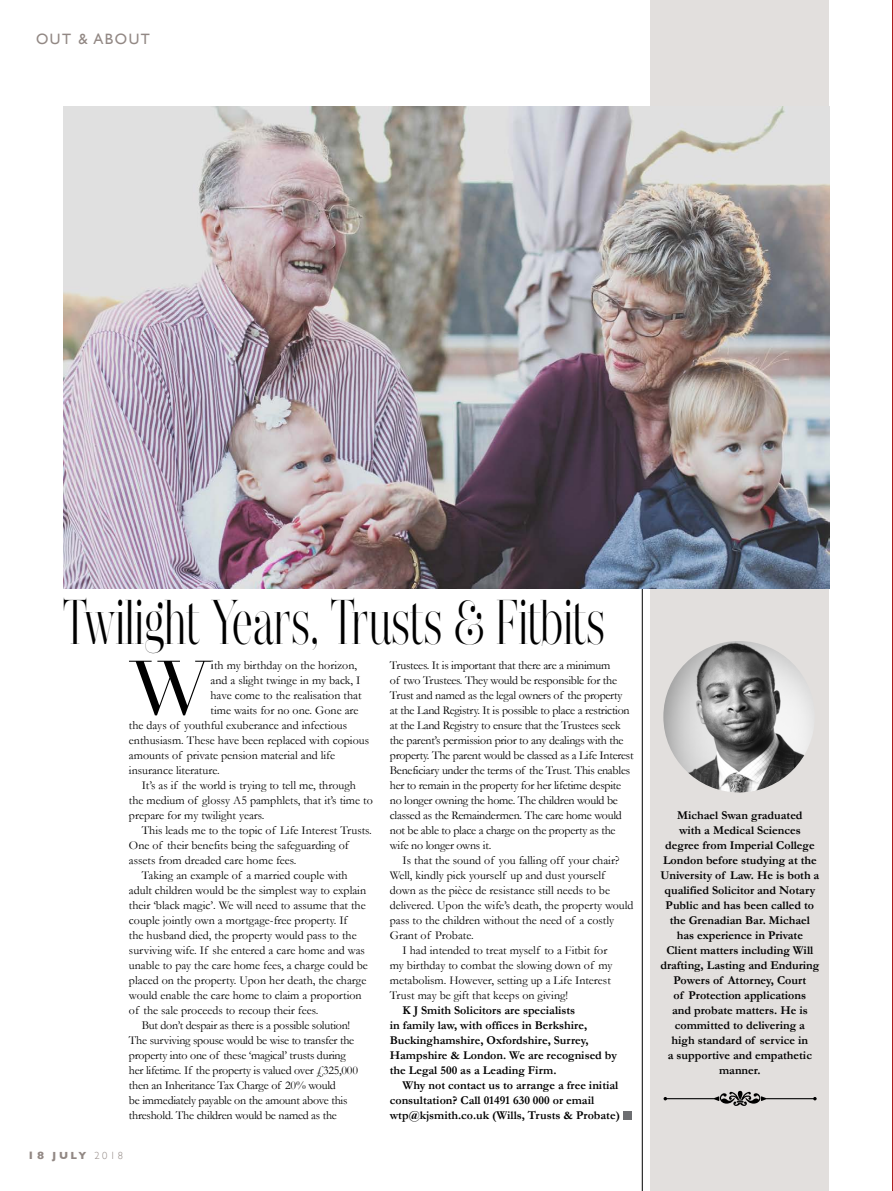
<style>
.page{position:relative;width:893px;height:1191px;background:#fff}
.page>*{position:absolute;margin:0;border:0;box-sizing:border-box;transform-origin:0 0}
.t1{font:75.15px "Didot";color:#000}
.t2{font:63px "Narziss";color:#000;scale:.67 1}
.t3{font:15px "Gill Sans";letter-spacing:.1em;color:#928884}
.t4{font:12px "Garamond";color:#000}
.t5{font:12px/15px "Garamond";letter-spacing:-.02em;color:#000}
.t6{font:700 12px/15px "Garamond";color:#000}
.t7{font:700 10.5px "Gill Sans";color:#928884}
.s1{font-family:"Didot"}
.s2{font-weight:800}
.s3{font-weight:300}
</style>
<div class="page">
<hr style="left:892px;top:0;width:1px;height:1191px;background:#ae1b1f">
<hr style="left:642px;top:588px;width:1px;height:603px;background:#000">
<div style="left:651px;top:0;width:178px;height:1191px;background:#e2dfdd"></div>
<div style="left:623px;top:1110px;width:8px;height:9px;background:#6d6e71"></div>
<img style="left:64px;top:106px;width:765px;height:482px">
<img style="left:663px;top:641px;width:152px;height:151px;border-radius:76px">
<svg style="left:664px;top:1090px;width:153px;height:16px"></svg>
<p class="t3" style="left:36px;top:30px;width:115px">OUT &amp; ABOUT</p>
<h2 class="t2" style="left:63px;top:584px;width:811px">Twilight Years, Trusts &amp; Fitbits</h2>
<h1 class="t1" style="left:130px;top:643px;width:82px">W</h1>
<p class="t4" style="left:210px;top:658px;width:148px"><span class="s1">i</span>th my birthday on the horizon,</p>
<p class="t5" style="left:390px;top:658px;width:245px">Trustees. It is important that there are a minimum<br>of two Trustees. They would be responsible for the Trust and named as the legal owners of the property at the Land Registry. It is possible to place a restriction at the Land Registry to ensure that the Trustees seek the parent’s permission prior to any dealings with the property. The parent would be classed as a Life Interest Beneficiary under the terms of the Trust. This enables her to remain in the property for her lifetime despite no longer owning the home. The children would be classed as the Remaindermen. The care home would not be able to place a charge on the property as the wife no longer owns it.</p>
<p class="t4" style="left:403px;top:853px;width:218px">Is that the sound of you falling off your chair?</p>
<p class="t4" style="left:390px;top:868px;width:217px">Well, kindly pick yourself up and dust yourself</p>
<p class="t4" style="left:390px;top:883px;width:222px">down as the pièce de resistance still needs to be</p>
<p class="t4" style="left:390px;top:898px;width:245px">delivered. Upon the wife’s death, the property would</p>
<p class="t4" style="left:390px;top:913px;width:226px">pass to the children without the need of a costly</p>
<p class="t4" style="left:390px;top:928px;width:86px">Grant of Probate.</p>
<p class="t4" style="left:403px;top:943px;width:206px">I had intended to treat myself to a Fitbit for</p>
<p class="t4" style="left:390px;top:958px;width:224px">my birthday to combat the slowing down of my</p>
<p class="t4" style="left:390px;top:973px;width:223px">metabolism. However, setting up a Life Interest</p>
<p class="t4" style="left:390px;top:988px;width:180px">Trust may be gift that keeps on giving!</p>
<p class="t6" style="left:390px;top:1003px;width:229px;text-indent:13px">K J Smith Solicitors are specialists<br>in family law, with offices in Berkshire, Buckinghamshire, Oxfordshire, Surrey, Hampshire &amp; London. We are recognised by the Legal 500 as a Leading Firm.</p>
<p class="t6" style="left:390px;top:1078px;width:232px;text-indent:13px">Why not contact us to arrange a free initial consultation? Call 01491 630 000 or email wtp@kjsmith.co.uk (Wills, Trusts &amp; Probate)</p>
<p class="t4" style="left:210px;top:673px;width:151px">and a slight twinge in my back, I</p>
<p class="t4" style="left:210px;top:688px;width:152px">have come to the realisation that</p>
<p class="t4" style="left:210px;top:703px;width:150px">time waits for no one. Gone are</p>
<p class="t4" style="left:129px;top:718px;width:220px">the days of youthful exuberance and infectious</p>
<p class="t4" style="left:129px;top:733px;width:242px">enthusiasm. These have been replaced with copious</p>
<p class="t4" style="left:129px;top:748px;width:208px">amounts of private pension material and life</p>
<p class="t4" style="left:129px;top:763px;width:92px">insurance literature.</p>
<p class="t4" style="left:142px;top:778px;width:216px">It’s as if the world is trying to tell me, through</p>
<p class="t4" style="left:129px;top:793px;width:245px">the medium of glossy A5 pamphlets, that it’s time to</p>
<p class="t4" style="left:129px;top:808px;width:137px">prepare for my twilight years.</p>
<p class="t4" style="left:142px;top:823px;width:232px">This leads me to the topic of Life Interest Trusts.</p>
<p class="t4" style="left:129px;top:838px;width:221px">One of their benefits being the safeguarding of</p>
<p class="t4" style="left:129px;top:853px;width:169px">assets from dreaded care home fees.</p>
<p class="t4" style="left:142px;top:868px;width:207px">Taking an example of a married couple with</p>
<p class="t4" style="left:129px;top:883px;width:239px">adult children would be the simplest way to explain</p>
<p class="t4" style="left:129px;top:898px;width:238px">their ‘black magic’. We will need to assume that the</p>
<p class="t4" style="left:129px;top:913px;width:220px">couple jointly own a mortgage-free property. If</p>
<p class="t4" style="left:129px;top:928px;width:229px">the husband died, the property would pass to the</p>
<p class="t4" style="left:129px;top:943px;width:237px">surviving wife. If she entered a care home and was</p>
<p class="t4" style="left:129px;top:958px;width:240px">unable to pay the care home fees, a charge could be</p>
<p class="t4" style="left:129px;top:973px;width:239px">placed on the property. Upon her death, the charge</p>
<p class="t4" style="left:129px;top:988px;width:234px">would enable the care home to claim a proportion</p>
<p class="t4" style="left:129px;top:1003px;width:191px">of the sale proceeds to recoup their fees.</p>
<p class="t5" style="left:142px;top:1018px;width:210px">But don’t despair as there is a possible solution!</p>
<p class="t5" style="left:129px;top:1033px;width:227px">The surviving spouse would be wise to transfer the</p>
<p class="t5" style="left:129px;top:1048px;width:218px">property into one of these ‘magical’ trusts during</p>
<p class="t5" style="left:129px;top:1063px;width:230px">her lifetime. If the property is valued over £325,000</p>
<p class="t5" style="left:129px;top:1078px;width:208px">then an Inheritance Tax Charge of 20% would</p>
<p class="t5" style="left:129px;top:1093px;width:220px">be immediately payable on the amount above this</p>
<p class="t5" style="left:129px;top:1108px;width:209px">threshold. The children would be named as the</p>
<p class="t7" style="left:28px;top:1146px;width:97px"><span class="s2">18</span> JULY <span class="s3">2018</span></p>
<p class="t6" style="left:660px;top:808px;width:161px;text-align:center">Michael Swan graduated<br>with a Medical Sciences degree from Imperial College<br>London before studying at the<br>University of Law. He is both a qualified Solicitor and Notary<br>Public and has been called to the Grenadian Bar. Michael has experience in Private<br>Client matters including Will drafting, Lasting and Enduring<br>Powers of Attorney, Court<br>of Protection applications<br>and probate matters. He is committed to delivering a<br>high standard of service in<br>a supportive and empathetic manner.</p>
</div>
